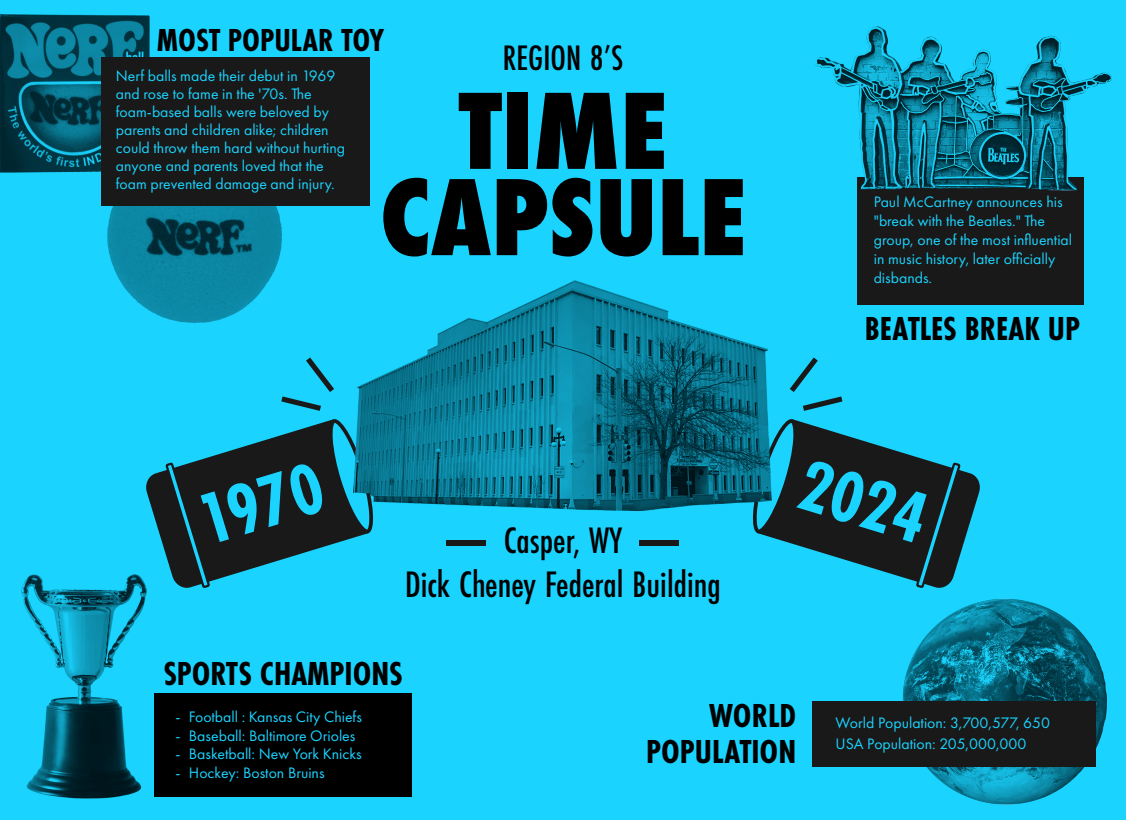
<style>
.page{position:relative;width:1126px;height:820px;background:#fff}
.page>*{position:absolute;margin:0;border:0;box-sizing:border-box;transform-origin:0 0}
.t1{font:800 114px "Futura PT Cond";color:#000}
.t2{font:700 75px "Futura PT Cond";color:#1ad4ff}
.t3{font:500 38.25px/44.2px "Futura PT Cond";color:#000;text-align:center}
.t4{font:500 36.75px "Futura PT Cond";color:#000}
.t5{font:700 34.5px/35.2px "Futura PT Cond";color:#000;text-align:right}
.t6{font:700 33px "Futura PT Cond";color:#000}
.t7{font:15.75px/18px "Futura PT";color:#1ad4ff}
</style>
<div class="page">
<div style="left:0;top:0;width:1125px;height:820px;background:#1ad4ff"></div>
<img style="left:0;top:14px;width:283px;height:309px">
<div style="left:101px;top:57px;width:268px;height:149px;background:#191919"></div>
<div style="left:857px;top:178px;width:226px;height:127px;background:#191919"></div>
<div style="left:639px;top:540px;width:39px;height:5px;background:#191919"></div>
<div style="left:446px;top:540px;width:39px;height:5px;background:#191919"></div>
<svg style="left:281px;top:357px;width:44px;height:54px"></svg>
<svg style="left:822px;top:396px;width:20px;height:11px"></svg>
<svg style="left:757px;top:428px;width:223px;height:149px;fill:#191919"></svg>
<svg style="left:754px;top:528px;width:45px;height:5px"></svg>
<svg style="left:914px;top:461px;width:48px;height:116px;background:#192e32"></svg>
<svg style="left:146px;top:422px;width:222px;height:159px;fill:#191919"></svg>
<svg style="left:326px;top:528px;width:46px;height:5px"></svg>
<svg style="left:164px;top:461px;width:47px;height:127px;background:#193339"></svg>
<img style="left:325px;top:280px;width:497px;height:248px">
<div style="left:154px;top:694px;width:258px;height:103px;background:#000"></div>
<img style="left:21px;top:556px;width:142px;height:243px">
<img style="left:815px;top:26px;width:298px;height:173px">
<img style="left:866px;top:577px;width:241px;height:228px">
<div style="left:812px;top:701px;width:283px;height:65px;background:#191919"></div>
<h1 class="t6" style="left:157px;top:21px;width:229px">MOST POPULAR TOY</h1>
<p class="t4" style="left:502px;top:36px;width:122px">REGION 8’S</p>
<p class="t7" style="left:116px;top:67px;width:231px">Nerf balls made their debut in 1969 and rose to fame in the '70s. The foam-based balls were beloved by parents and children alike; children could throw them hard without hurting anyone and parents loved that the foam prevented damage and injury.</p>
<p class="t1" style="left:458px;top:63px;width:210px">TIME</p>
<h1 class="t1" style="left:380px;top:150px;width:368px">CAPSULE</h1>
<p class="t2" style="left:188px;top:480px;width:128px;rotate:-17deg">1970</p>
<h1 class="t3" style="left:405px;top:518px;width:317px">Casper, WY<br>Dick Cheney Federal Building</h1>
<p class="t5" style="left:163px;top:656px;width:241px">SPORTS CHAMPIONS</p>
<p class="t7" style="left:873px;top:192px;width:200px;line-height:18.9px">Paul McCartney announces his "break with the Beatles." The group, one of the most infuential in music history, later offcially disbands.</p>
<p class="t5" style="left:864px;top:311px;width:217px">BEATLES BREAK UP</p>
<p class="t2" style="left:813px;top:441px;width:131px;rotate:17deg">2024</p>
<p class="t7" style="left:175px;top:707px;width:188px">- Football : Kansas City Chiefs</p>
<p class="t7" style="left:175px;top:726px;width:181px">- Baseball: Baltimore Orioles</p>
<p class="t7" style="left:175px;top:745px;width:188px">- Basketball: New York Knicks</p>
<p class="t7" style="left:175px;top:764px;width:151px">- Hockey: Boston Bruins</p>
<p class="t5" style="left:646px;top:698px;width:152px">WORLD<br>POPULATION</p>
<p class="t7" style="left:835px;top:712px;width:216px;line-height:21px">World Population: 3,700,577, 650<br>USA Population: 205,000,000</p>
</div>
